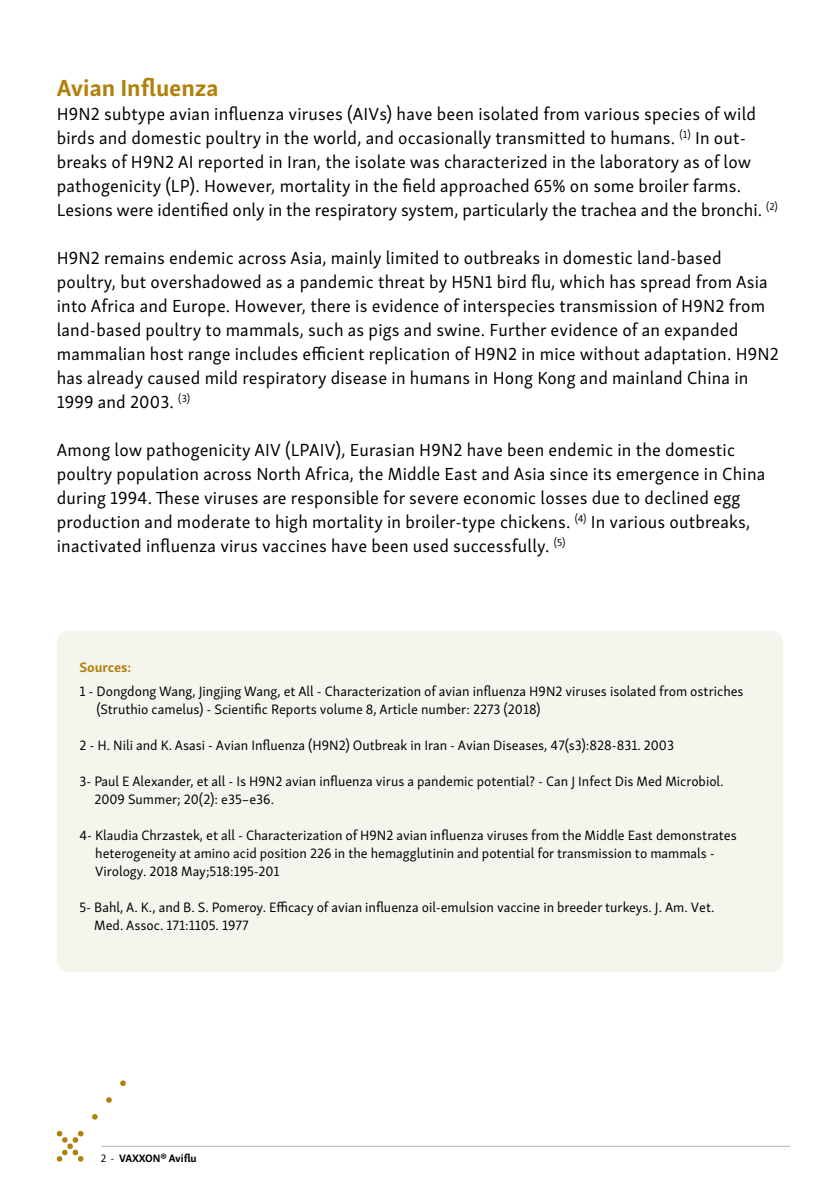
<style>
.page{position:relative;width:840px;height:1191px;background:#fff}
.page>*{position:absolute;margin:0;border:0;box-sizing:border-box;transform-origin:0 0}
.t1{font:700 24px "Skolar Sans";color:#b2810b}
.t2{font:18px/24px "Skolar Sans Latn";letter-spacing:.01em;color:#000}
.t3{font:14px/18px "Skolar Sans Latn";color:#000}
.t4{font:700 14px "Skolar Sans";color:#b2810b}
.t5{font:700 11px "Skolar Sans";letter-spacing:-.01em;color:#000}
.s1{font-family:"Skolar Sans Latn";font-weight:400}
</style>
<div class="page">
<svg style="left:92px;top:1114px;width:6px;height:6px"></svg>
<svg style="left:106px;top:1097px;width:6px;height:6px"></svg>
<svg style="left:56px;top:1130px;width:28px;height:32px"></svg>
<svg style="left:120px;top:1080px;width:6px;height:6px"></svg>
<hr style="left:102px;top:1145px;width:687px;height:2px;background:#c5c6c6">
<div style="left:57px;top:631px;width:725px;height:341px;background:#f5f4ed;border-radius:11px"></div>
<h1 class="t1" style="left:57px;top:68px;width:163px">Avian Influenza</h1>
<p class="t2" style="left:57px;top:100px;width:722px">H9N2 subtype avian influenza viruses (AIVs) have been isolated from various species of wild birds and domestic poultry in the world, and occasionally transmitted to humans. <sup>(1)</sup> In out&shy;breaks of H9N2 AI reported in Iran, the isolate was characterized in the laboratory as of low pathogenicity (LP). However, mortality in the field approached 65% on some broiler farms.<br>Lesions were identified only in the respiratory system, particularly the trachea and the bronchi. <sup>(2)</sup></p>
<p class="t2" style="left:57px;top:244px;width:723px">H9N2 remains endemic across Asia, mainly limited to outbreaks in domestic land-based poultry, but overshadowed as a pandemic threat by H5N1 bird flu, which has spread from Asia into Africa and Europe. However, there is evidence of interspecies transmission of H9N2 from land-based poultry to mammals, such as pigs and swine. Further evidence of an expanded mammalian host range includes efficient replication of H9N2 in mice without adaptation. H9N2 has already caused mild respiratory disease in humans in Hong Kong and mainland China in 1999 and 2003. <sup>(3)</sup></p>
<p class="t2" style="left:57px;top:436px;width:709px">Among low pathogenicity AIV (LPAIV), Eurasian H9N2 have been endemic in the domestic poultry population across North Africa, the Middle East and Asia since its emergence in China during 1994. These viruses are responsible for severe economic losses due to declined egg production and moderate to high mortality in broiler-type chickens. <sup>(4)</sup> In various outbreaks, inactivated influenza virus vaccines have been used successfully. <sup>(5)</sup></p>
<p class="t4" style="left:79px;top:656px;width:53px">Sources:</p>
<p class="t3" style="left:96px;top:681px;width:648px;text-indent:-17px">1 - Dongdong Wang, Jingjing Wang, et All - Characterization of avian influenza H9N2 viruses isolated from ostriches (Struthio camelus) - Scientific Reports volume 8, Article number: 2273 (2018)</p>
<p class="t3" style="left:79px;top:735px;width:595px">2 - H. Nili and K. Asasi - Avian Influenza (H9N2) Outbreak in Iran - Avian Diseases, 47(s3):828-831. 2003</p>
<p class="t3" style="left:94px;top:771px;width:630px;text-indent:-15px">3- Paul E Alexander, et all - Is H9N2 avian influenza virus a pandemic potential? - Can J Infect Dis Med Microbiol.<br>2009 Summer; 20(2): e35–e36.</p>
<p class="t3" style="left:95px;top:825px;width:642px;text-indent:-16px">4- Klaudia Chrzastek, et all - Characterization of H9N2 avian influenza viruses from the Middle East demonstrates heterogeneity at amino acid position 226 in the hemagglutinin and potential for transmission to mammals -<br>Virology. 2018 May;518:195-201</p>
<p class="t3" style="left:94px;top:897px;width:621px;text-indent:-15px">5- Bahl, A. K., and B. S. Pomeroy. Efficacy of avian influenza oil-emulsion vaccine in breeder turkeys. J. Am. Vet.<br>Med. Assoc. 171:1105. 1977</p>
<p class="t5" style="left:101px;top:1149px;width:97px"><span class="s1">2 -</span> VAXXON® Aviflu</p>
</div>
